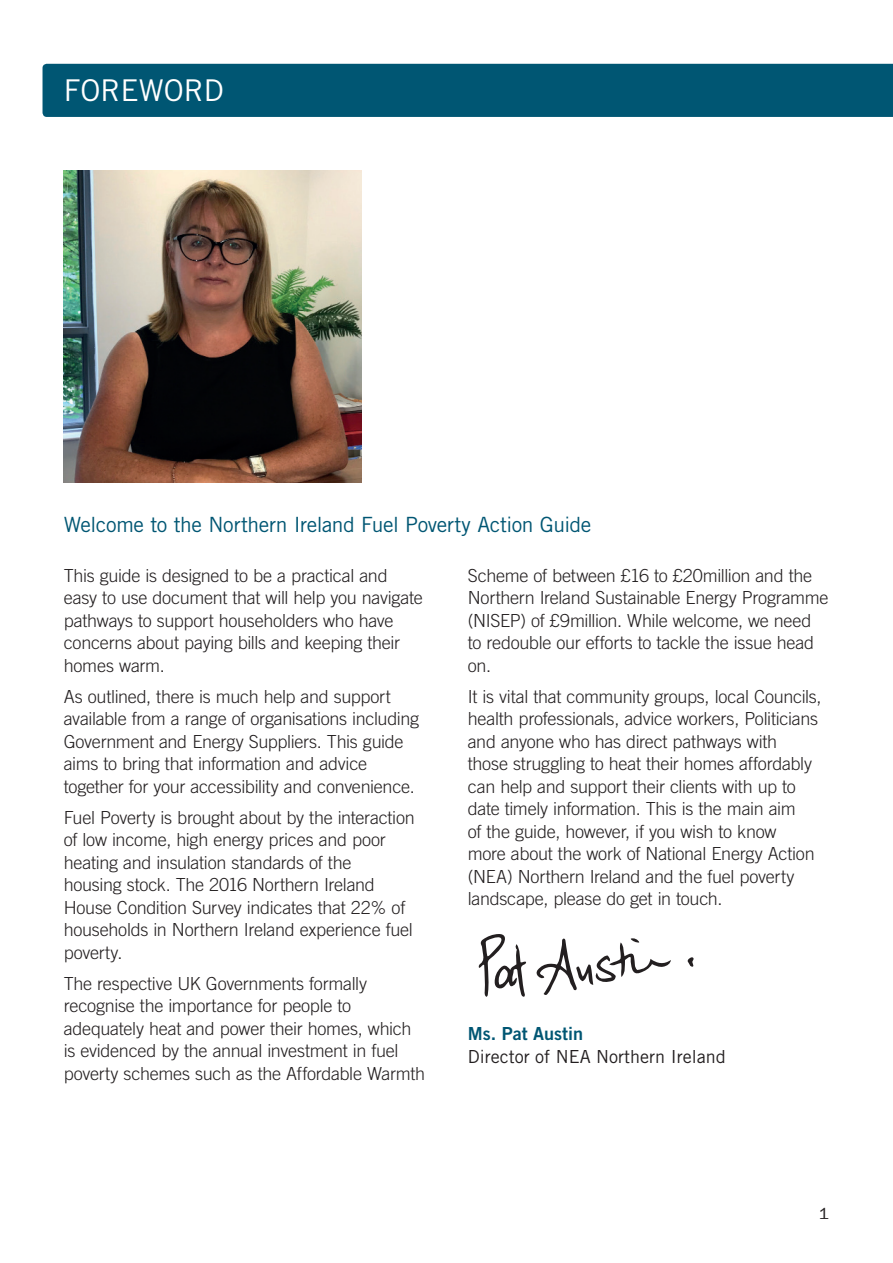
<style>
.page{position:relative;width:893px;height:1263px;background:#fff}
.page>*{position:absolute;margin:0;border:0;box-sizing:border-box;transform-origin:0 0}
.t1{font:30px "Trade Gothic LT Std";color:#fff}
.t2{font:21px "Trade Gothic LT Std";letter-spacing:-.02em;color:#005673}
.t3{font:300 18px/22.5px "Trade Gothic LT Std";letter-spacing:-.015em;color:#231f20}
.t4{font:18px "Trade Gothic LT Std";color:#231f20}
.t5{font:18px "Trade Gothic LT Std Bd 2";color:#005673}
.t6{font:300 18px "Franklin Gothic";color:#231f20}
</style>
<div class="page">
<div style="left:43px;top:64px;width:850px;height:53px;background:#005673"></div>
<svg style="left:478px;top:934px;width:48px;height:63px"></svg>
<svg style="left:687px;top:957px;width:7px;height:10px"></svg>
<svg style="left:536px;top:938px;width:135px;height:57px"></svg>
<img style="left:64px;top:170px;width:297px;height:313px">
<h1 class="t1" style="left:64px;top:72px;width:162px">FOREWORD</h1>
<p class="t2" style="left:64px;top:512px;width:529px">Welcome to the Northern Ireland Fuel Poverty Action Guide</p>
<p class="t3" style="left:64px;top:564px;width:360px">This guide is designed to be a practical and easy to use document that will help you navigate pathways to support householders who have concerns about paying bills and keeping their homes warm.</p>
<p class="t3" style="left:64px;top:685px;width:357px">As outlined, there is much help and support available from a range of organisations including Government and Energy Suppliers. This guide aims to bring that information and advice together for your accessibility and convenience.</p>
<p class="t3" style="left:64px;top:806px;width:353px">Fuel Poverty is brought about by the interaction of low income, high energy prices and poor heating and insulation standards of the<br>housing stock. The 2016 Northern Ireland House Condition Survey indicates that 22% of households in Northern Ireland experience fuel poverty.</p>
<p class="t3" style="left:64px;top:972px;width:363px">The respective UK Governments formally recognise the importance for people to adequately heat and power their homes, which is evidenced by the annual investment in fuel poverty schemes such as the Affordable Warmth</p>
<p class="t3" style="left:468px;top:564px;width:362px">Scheme of between £16 to £20million and the Northern Ireland Sustainable Energy Programme (NISEP) of £9million. While welcome, we need to redouble our efforts to tackle the issue head on.</p>
<p class="t3" style="left:468px;top:685px;width:355px">It is vital that community groups, local Councils, health professionals, advice workers, Politicians and anyone who has direct pathways with those struggling to heat their homes affordably can help and support their clients with up to date timely information. This is the main aim<br>of the guide, however, if you wish to know<br>more about the work of National Energy Action (NEA) Northern Ireland and the fuel poverty landscape, please do get in touch.</p>
<p class="t5" style="left:468px;top:1022px;width:117px">Ms. Pat Austin</p>
<p class="t4" style="left:468px;top:1045px;width:259px">Director of NEA Northern Ireland</p>
<p class="t6" style="left:819px;top:1204px;width:11px">1</p>
</div>
